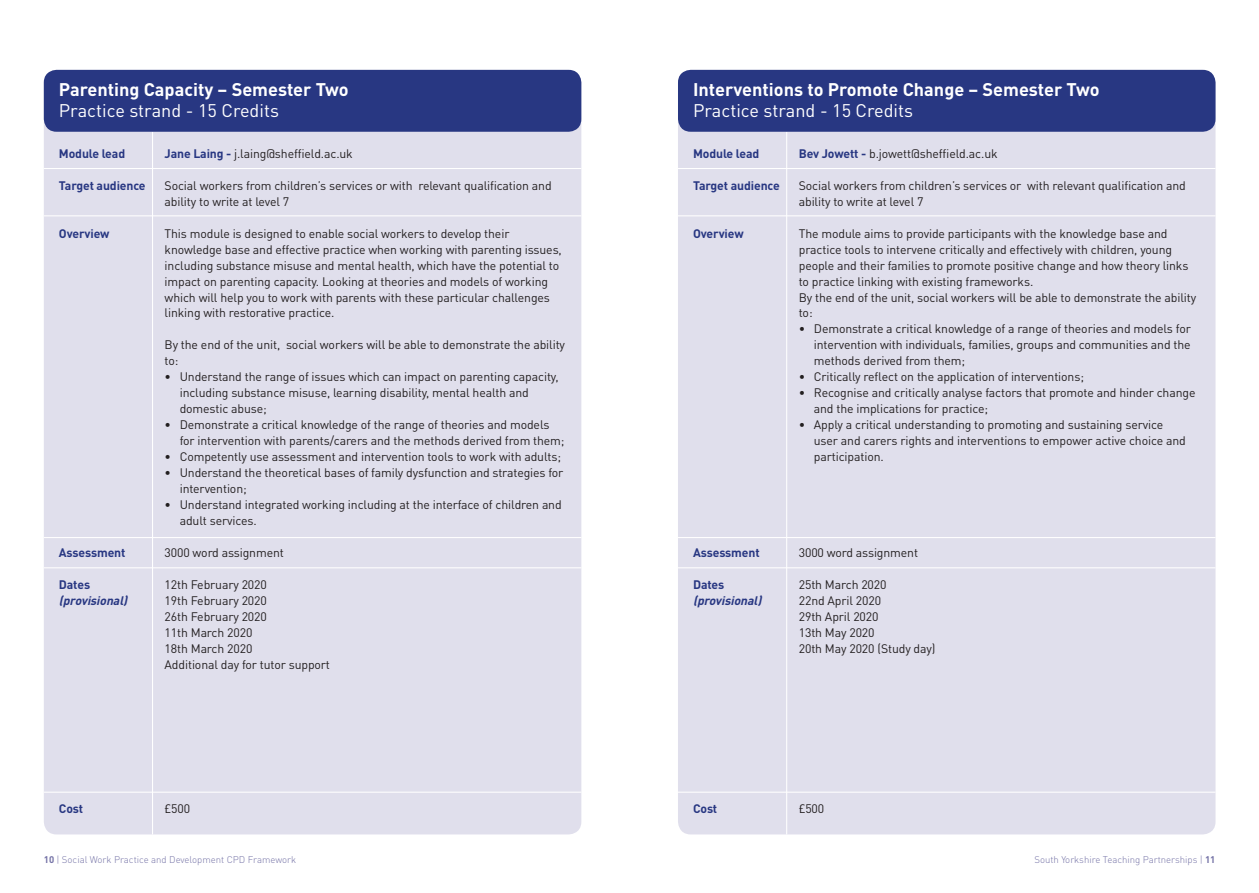
<style>
.page{position:relative;width:1259px;height:893px;background:#fff}
.page>*{position:absolute;margin:0;border:0;box-sizing:border-box;transform-origin:0 0}
.t1{font:700 18.15px "DIN Pro";color:#fff}
.t2{font:18.15px "DIN Pro";color:#fff}
.t3{font:12.3px/15.9px "DIN Pro";letter-spacing:-.01em;color:#231f20}
.t4{font:700 12.3px "DIN Pro";letter-spacing:-.01em;color:#283782}
.t5{font:italic 700 12.3px/15.9px "DIN Pro";color:#283782}
.t6{font:300 9.6px "DIN Pro";color:#7472a6}
.s1{font-weight:700;color:#283782}
.s2{font-weight:700}
.s3{font-style:normal}
</style>
<div class="page">
<div style="left:44px;top:70px;width:537px;height:764px;background:#e0dfec;border-radius:13px"></div>
<hr style="left:152px;top:132px;width:1px;height:702px;background:#fff">
<hr style="left:44px;top:168px;width:537px;height:1px;background:#fff">
<hr style="left:44px;top:215px;width:537px;height:1px;background:#fff">
<hr style="left:44px;top:537px;width:537px;height:1px;background:#fff">
<hr style="left:44px;top:792px;width:537px;height:1px;background:#fff">
<hr style="left:44px;top:567px;width:537px;height:1px;background:#fff">
<div style="left:44px;top:70px;width:537px;height:62px;background:#283782;border-radius:13px"></div>
<div style="left:678px;top:70px;width:537px;height:764px;background:#e0dfec;border-radius:13px"></div>
<hr style="left:786px;top:132px;width:1px;height:702px;background:#fff">
<hr style="left:678px;top:168px;width:537px;height:1px;background:#fff">
<hr style="left:678px;top:215px;width:537px;height:1px;background:#fff">
<hr style="left:678px;top:567px;width:537px;height:1px;background:#fff">
<hr style="left:678px;top:537px;width:537px;height:1px;background:#fff">
<hr style="left:678px;top:792px;width:537px;height:1px;background:#fff">
<div style="left:678px;top:70px;width:537px;height:62px;background:#283782;border-radius:13px"></div>
<p class="t1" style="left:59px;top:77px;width:291px">Parenting Capacity – Semester Two</p>
<p class="t2" style="left:59px;top:99px;width:222px">Practice strand - 15 Credits</p>
<p class="t4" style="left:59px;top:145px;width:68px">Module lead</p>
<p class="t4" style="left:59px;top:177px;width:88px">Target audience</p>
<p class="t4" style="left:59px;top:225px;width:52px">Overview</p>
<p class="t4" style="left:59px;top:544px;width:68px">Assessment</p>
<p class="t4" style="left:59px;top:576px;width:33px">Dates</p>
<p class="t5" style="left:59px;top:592px;width:73px">(provisional)</p>
<p class="t3" style="left:165px;top:145px;width:190px"><span class="s1">Jane Laing -</span> j.laing@sheffield.ac.uk</p>
<p class="t3" style="left:165px;top:177px;width:388px">Social workers from children’s services or with relevant qualification and ability to write at level 7</p>
<p class="t3" style="left:165px;top:225px;width:399px">This module is designed to enable social workers to develop their knowledge base and effective practice when working with parenting issues, including substance misuse and mental health, which have the potential to impact on parenting capacity. Looking at theories and models of working which will help you to work with parents with these particular challenges linking with restorative practice.</p>
<p class="t3" style="left:165px;top:337px;width:402px">By the end of the unit, social workers will be able to demonstrate the ability to:</p>
<p class="t3" style="left:180px;top:368px;width:380px;text-indent:-15px">• Understand the range of issues which can impact on parenting capacity, including substance misuse, learning disability, mental health and domestic abuse;</p>
<p class="t3" style="left:180px;top:416px;width:386px;text-indent:-15px">• Demonstrate a critical knowledge of the range of theories and models for intervention with parents/carers and the methods derived from them;</p>
<p class="t3" style="left:165px;top:448px;width:398px">• Competently use assessment and intervention tools to work with adults;</p>
<p class="t3" style="left:180px;top:464px;width:385px;text-indent:-15px">• Understand the theoretical bases of family dysfunction and strategies for intervention;</p>
<p class="t3" style="left:180px;top:496px;width:383px;text-indent:-15px">• Understand integrated working including at the interface of children and adult services.</p>
<p class="t3" style="left:165px;top:544px;width:121px">3000 word assignment</p>
<p class="t3" style="left:165px;top:576px;width:104px">12th February 2020</p>
<p class="t3" style="left:165px;top:592px;width:104px">19th February 2020</p>
<p class="t3" style="left:165px;top:608px;width:104px">26th February 2020</p>
<p class="t3" style="left:165px;top:624px;width:89px">11th March 2020</p>
<p class="t3" style="left:165px;top:640px;width:89px">18th March 2020</p>
<p class="t3" style="left:165px;top:656px;width:167px">Additional day for tutor support</p>
<p class="t4" style="left:59px;top:800px;width:26px">Cost</p>
<p class="t3" style="left:165px;top:800px;width:27px">£500</p>
<p class="t6" style="left:44px;top:853px;width:254px"><span class="s2">10</span> | Social Work Practice and Development CPD Framework</p>
<p class="t1" style="left:693px;top:77px;width:408px">Interventions to Promote Change – Semester Two</p>
<p class="t2" style="left:693px;top:99px;width:222px">Practice strand - 15 Credits</p>
<p class="t4" style="left:693px;top:145px;width:68px">Module lead</p>
<p class="t4" style="left:693px;top:177px;width:88px">Target audience</p>
<p class="t4" style="left:693px;top:225px;width:52px">Overview</p>
<p class="t3" style="left:799px;top:145px;width:200px"><span class="s1">Bev Jowett -</span> b.jowett@sheffield.ac.uk</p>
<p class="t3" style="left:799px;top:177px;width:388px">Social workers from children’s services or with relevant qualification and ability to write at level 7</p>
<p class="t3" style="left:799px;top:225px;width:391px">The module aims to provide participants with the knowledge base and practice tools to intervene critically and effectively with children, young people and their families to promote positive change and how theory links to practice linking with existing frameworks.</p>
<p class="t3" style="left:799px;top:289px;width:399px">By the end of the unit, social workers will be able to demonstrate the ability to:</p>
<p class="t3" style="left:814px;top:321px;width:378px;text-align:justify;text-indent:-15px">• Demonstrate a critical knowledge of a range of theories and models for intervention with individuals, families, groups and communities and the methods derived from them;</p>
<p class="t3" style="left:799px;top:368px;width:287px">• Critically reflect on the application of interventions;</p>
<p class="t3" style="left:814px;top:384px;width:383px;text-indent:-15px">• Recognise and critically analyse factors that promote and hinder change and the implications for practice;</p>
<p class="t3" style="left:814px;top:416px;width:373px;text-indent:-15px">• Apply a critical understanding to promoting and sustaining service user and carers rights and interventions to empower active choice and participation.</p>
<p class="t4" style="left:693px;top:544px;width:68px">Assessment</p>
<p class="t5" style="left:693px;top:576px;width:73px"><span class="s3">Dates </span>(provisional)</p>
<p class="t3" style="left:799px;top:544px;width:121px">3000 word assignment</p>
<p class="t3" style="left:799px;top:576px;width:89px">25th March 2020</p>
<p class="t3" style="left:799px;top:592px;width:84px">22nd April 2020</p>
<p class="t3" style="left:799px;top:608px;width:81px">29th April 2020</p>
<p class="t3" style="left:799px;top:624px;width:77px">13th May 2020</p>
<p class="t3" style="left:799px;top:640px;width:138px">20th May 2020 (Study day)</p>
<p class="t4" style="left:693px;top:800px;width:26px">Cost</p>
<p class="t3" style="left:799px;top:800px;width:27px">£500</p>
<p class="t6" style="left:1034px;top:853px;width:183px">South Yorkshire Teaching Partnerships | <span class="s2">11</span></p>
</div>
